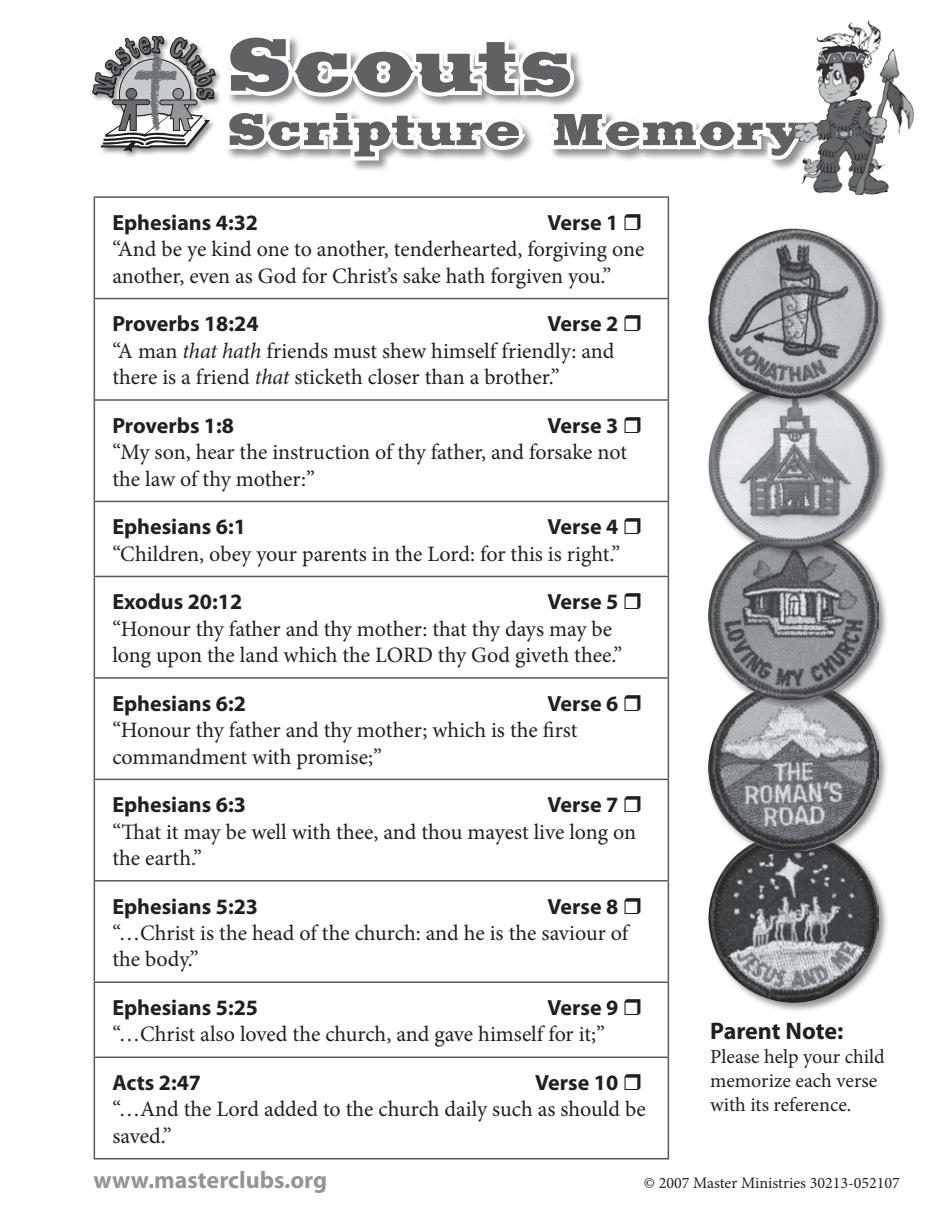
<style>
.page{position:relative;width:936px;height:1224px;background:#fff}
.page>*{position:absolute;margin:0;border:0;box-sizing:border-box;transform-origin:0 0}
.t1{font:900 100px "Saddlebag";color:#616164}
.t2{font:900 60px "Saddlebag";color:#616164}
.t3{font:700 24px "Myriad Pro";color:#939598}
.t4{font:700 24px "Myriad";letter-spacing:-.005em;color:#231f20}
.t5{font:22px/26.4px "Minion Pro";letter-spacing:-.005em;color:#231f20}
.t6{font:700 22px "Myriad Pro";color:#231f20}
.t7{font:20px/24px "Minion Pro";color:#231f20}
.t8{font:16px "Minion Pro";color:#231f20}
.s1{font-style:italic}
</style>
<div class="page">
<hr style="left:94px;top:198px;width:1px;height:100px;background:#57585a">
<hr style="left:668px;top:198px;width:1px;height:100px;background:#57585a">
<hr style="left:94px;top:299px;width:1px;height:100px;background:#57585a">
<hr style="left:668px;top:299px;width:1px;height:100px;background:#57585a">
<hr style="left:94px;top:401px;width:1px;height:100px;background:#57585a">
<hr style="left:668px;top:401px;width:1px;height:100px;background:#57585a">
<hr style="left:94px;top:502px;width:1px;height:74px;background:#57585a">
<hr style="left:668px;top:502px;width:1px;height:74px;background:#57585a">
<hr style="left:94px;top:577px;width:1px;height:100px;background:#57585a">
<hr style="left:668px;top:577px;width:1px;height:100px;background:#57585a">
<hr style="left:94px;top:679px;width:1px;height:100px;background:#57585a">
<hr style="left:668px;top:679px;width:1px;height:100px;background:#57585a">
<hr style="left:94px;top:780px;width:1px;height:100px;background:#57585a">
<hr style="left:668px;top:780px;width:1px;height:100px;background:#57585a">
<hr style="left:94px;top:882px;width:1px;height:99px;background:#57585a">
<hr style="left:668px;top:882px;width:1px;height:99px;background:#57585a">
<hr style="left:94px;top:983px;width:1px;height:74px;background:#57585a">
<hr style="left:668px;top:983px;width:1px;height:74px;background:#57585a">
<hr style="left:94px;top:1058px;width:1px;height:100px;background:#57585a">
<hr style="left:668px;top:1058px;width:1px;height:100px;background:#57585a">
<hr style="left:94px;top:298px;width:575px;height:1px;background:#57585a">
<hr style="left:94px;top:399px;width:575px;height:2px;background:#57585a">
<hr style="left:94px;top:501px;width:575px;height:1px;background:#57585a">
<hr style="left:94px;top:576px;width:575px;height:1px;background:#57585a">
<hr style="left:94px;top:677px;width:575px;height:2px;background:#57585a">
<hr style="left:94px;top:779px;width:575px;height:1px;background:#57585a">
<hr style="left:94px;top:880px;width:575px;height:2px;background:#57585a">
<hr style="left:94px;top:981px;width:575px;height:2px;background:#57585a">
<hr style="left:94px;top:1057px;width:575px;height:1px;background:#57585a">
<hr style="left:94px;top:1158px;width:575px;height:1px;background:#57585a">
<div style="left:705px;top:829px;width:185px;height:186px;background:#231f20;opacity:.5"></div>
<img style="left:709px;top:863px;width:170px;height:140px">
<img style="left:817px;top:20px;width:97px;height:175px">
<div style="left:705px;top:678px;width:186px;height:185px;background:#231f20;opacity:.5"></div>
<img style="left:709px;top:712px;width:170px;height:138px">
<div style="left:705px;top:528px;width:186px;height:184px;background:#231f20;opacity:.5"></div>
<img style="left:709px;top:561px;width:170px;height:140px">
<div style="left:705px;top:376px;width:185px;height:185px;background:#231f20;opacity:.5"></div>
<img style="left:709px;top:410px;width:170px;height:140px">
<div style="left:706px;top:225px;width:183px;height:185px;background:#231f20;opacity:.5"></div>
<img style="left:709px;top:229px;width:169px;height:170px">
<svg style="left:93px;top:36px;width:724px;height:194px"></svg>
<h1 class="t1" style="left:228px;top:11px;width:349px">Scouts</h1>
<h2 class="t2" style="left:228px;top:97px;width:583px">Scripture Memory</h2>
<p class="t6" style="left:112px;top:208px;width:147px">Ephesians 4:32</p>
<p class="t6" style="left:547px;top:208px;width:72px">Verse 1</p>
<p class="t5" style="left:112px;top:236px;width:534px">“And be ye kind one to another, tenderhearted, forgiving one another, even as God for Christ’s sake hath forgiven you.”</p>
<p class="t6" style="left:112px;top:310px;width:148px">Proverbs 18:24</p>
<p class="t6" style="left:547px;top:310px;width:72px">Verse 2</p>
<p class="t5" style="left:112px;top:338px;width:504px">“A man <span class="s1">that hath</span> friends must shew himself friendly: and there is a friend <span class="s1">that</span> sticketh closer than a brother.”</p>
<p class="t6" style="left:112px;top:411px;width:123px">Proverbs 1:8</p>
<p class="t6" style="left:547px;top:411px;width:72px">Verse 3</p>
<p class="t5" style="left:112px;top:439px;width:516px">“My son, hear the instruction of thy father, and forsake not the law of thy mother:”</p>
<p class="t6" style="left:112px;top:512px;width:135px">Ephesians 6:1</p>
<p class="t6" style="left:547px;top:512px;width:72px">Verse 4</p>
<p class="t5" style="left:112px;top:541px;width:510px">“Children, obey your parents in the Lord: for this is right.”</p>
<p class="t6" style="left:112px;top:588px;width:131px">Exodus 20:12</p>
<p class="t6" style="left:547px;top:588px;width:72px">Verse 5</p>
<p class="t5" style="left:112px;top:616px;width:511px">“Honour thy father and thy mother: that thy days may be long upon the land which the LORD thy God giveth thee.”</p>
<p class="t6" style="left:112px;top:689px;width:135px">Ephesians 6:2</p>
<p class="t6" style="left:547px;top:689px;width:72px">Verse 6</p>
<p class="t5" style="left:112px;top:717px;width:467px">“Honour thy father and thy mother; which is the first commandment with promise;”</p>
<p class="t6" style="left:112px;top:790px;width:135px">Ephesians 6:3</p>
<p class="t6" style="left:547px;top:790px;width:72px">Verse 7</p>
<p class="t5" style="left:112px;top:818px;width:525px">“That it may be well with thee, and thou mayest live long on the earth.”</p>
<p class="t6" style="left:112px;top:892px;width:147px">Ephesians 5:23</p>
<p class="t6" style="left:547px;top:892px;width:72px">Verse 8</p>
<p class="t5" style="left:112px;top:920px;width:518px">“…Christ is the head of the church: and he is the saviour of the body.”</p>
<p class="t6" style="left:112px;top:993px;width:147px">Ephesians 5:25</p>
<p class="t6" style="left:547px;top:993px;width:72px">Verse 9</p>
<p class="t5" style="left:112px;top:1021px;width:494px">“…Christ also loved the church, and gave himself for it;”</p>
<p class="t6" style="left:112px;top:1068px;width:90px">Acts 2:47</p>
<p class="t6" style="left:535px;top:1068px;width:85px">Verse 10</p>
<p class="t5" style="left:112px;top:1096px;width:535px">“…And the Lord added to the church daily such as should be saved.”</p>
<p class="t4" style="left:710px;top:1019px;width:135px">Parent Note:</p>
<p class="t7" style="left:710px;top:1045px;width:176px">Please help your child memorize each verse with its reference.</p>
<p class="t3" style="left:94px;top:1164px;width:235px">www.masterclubs.org</p>
<p class="t8" style="left:644px;top:1172px;width:258px">© 2007 Master Ministries 30213-052107</p>
</div>
